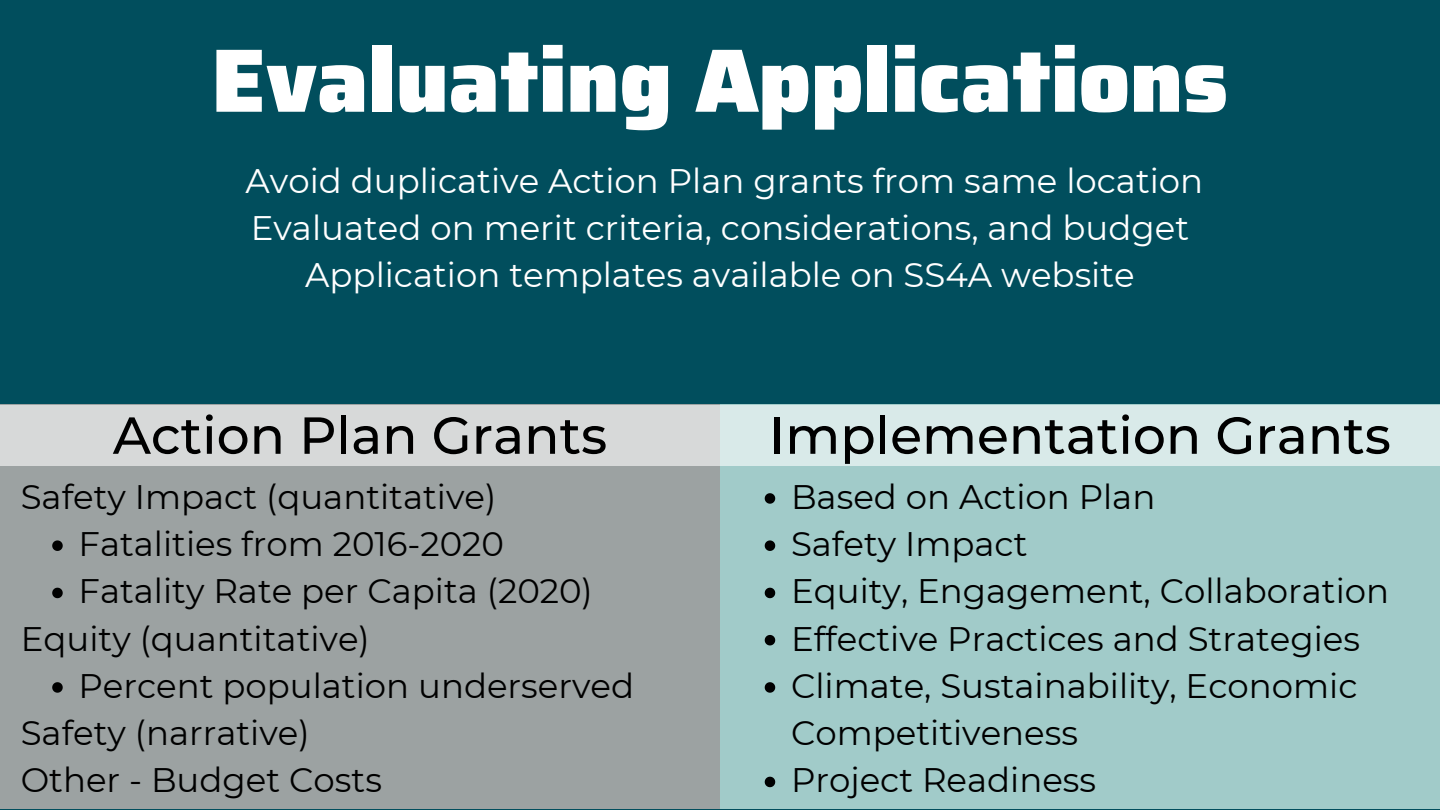
<style>
.page{position:relative;width:1440px;height:810px;background:#fff}
.page>*{position:absolute;margin:0;border:0;box-sizing:border-box;transform-origin:0 0}
.t1{font:900 90px "Saira";color:#fff}
.t2{font:500 52px "Montserrat";color:#000}
.t3{font:34px/47.2px "Montserrat";color:#000}
.t4{font:34px/47.2px "Montserrat";color:#fff;text-align:center}
</style>
<div class="page">
<div style="left:0;top:0;width:1440px;height:404px;background:#014e5d"></div>
<div style="left:0;top:404px;width:720px;height:405px;background:#9ca2a2"></div>
<div style="left:720px;top:404px;width:720px;height:405px;background:#a1cbc9"></div>
<div style="left:0;top:405px;width:1439px;height:61px;background:linear-gradient(to right,#d6d5d5,#daeeed)"></div>
<svg style="left:52px;top:540px;width:11px;height:11px"></svg>
<svg style="left:52px;top:588px;width:11px;height:10px"></svg>
<svg style="left:52px;top:682px;width:11px;height:11px"></svg>
<svg style="left:765px;top:493px;width:10px;height:11px"></svg>
<svg style="left:765px;top:540px;width:10px;height:11px"></svg>
<svg style="left:765px;top:588px;width:10px;height:10px"></svg>
<svg style="left:765px;top:635px;width:10px;height:10px"></svg>
<svg style="left:765px;top:682px;width:10px;height:11px"></svg>
<svg style="left:765px;top:777px;width:10px;height:10px"></svg>
<h1 class="t1" style="left:212px;top:10px;width:1018px">Evaluating Applications</h1>
<p class="t4" style="left:246px;top:157px;width:959px">Avoid duplicative Action Plan grants from same location<br>Evaluated on merit criteria, considerations, and budget<br>Application templates available on SS4A website</p>
<h2 class="t2" style="left:113px;top:403px;width:496px">Action Plan Grants</h2>
<h2 class="t2" style="left:769px;top:403px;width:623px">Implementation Grants</h2>
<p class="t3" style="left:21px;top:473px;width:477px">Safety Impact (quantitative)</p>
<p class="t3" style="left:79px;top:520px;width:516px">Fatalities from 2016-2020<br>Fatality Rate per Capita (2020)</p>
<p class="t3" style="left:21px;top:615px;width:351px">Equity (quantitative)</p>
<p class="t3" style="left:79px;top:662px;width:557px">Percent population underserved</p>
<p class="t3" style="left:21px;top:709px;width:363px">Safety (narrative)<br>Other - Budget Costs</p>
<p class="t3" style="left:791px;top:473px;width:600px">Based on Action Plan<br>Safety Impact<br>Equity, Engagement, Collaboration<br>Effective Practices and Strategies<br>Climate, Sustainability, Economic<br>Competitiveness<br>Project Readiness</p>
</div>
